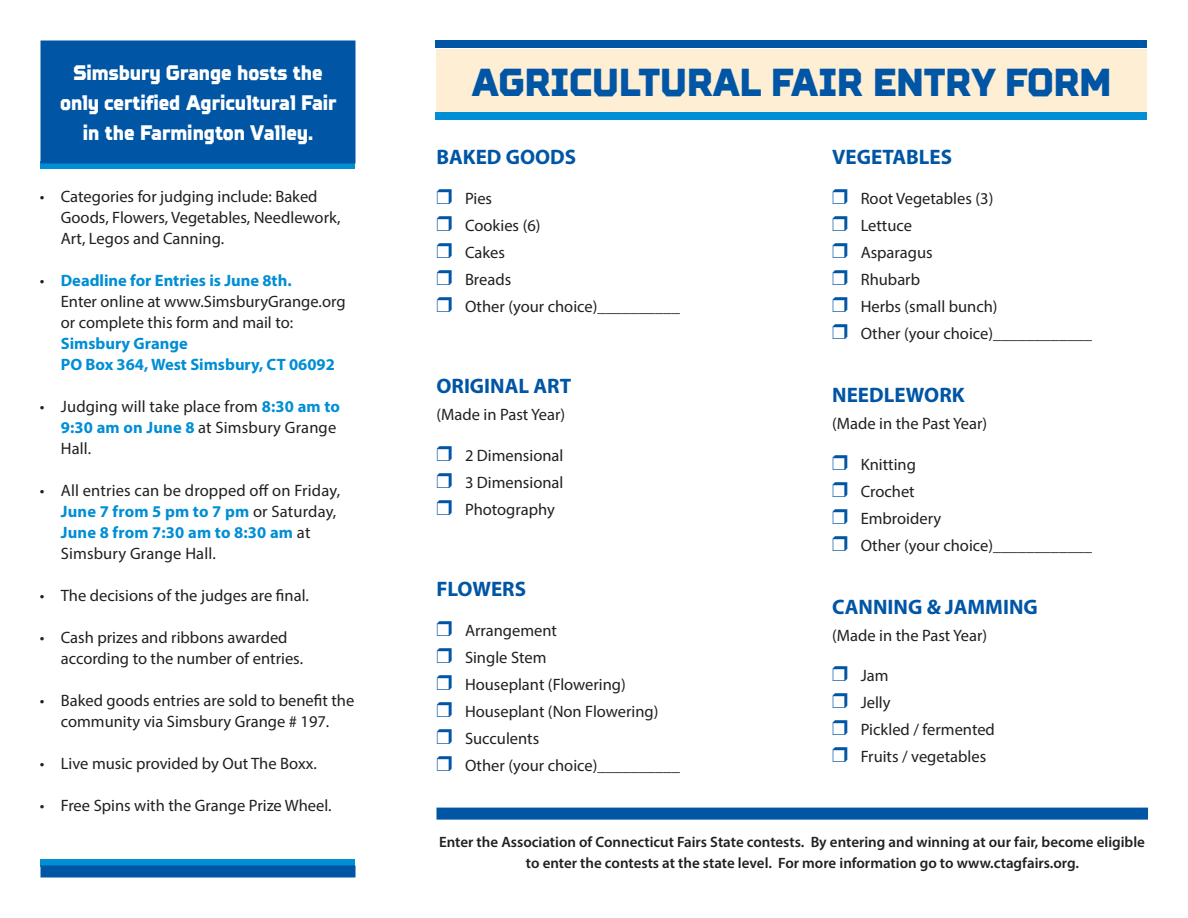
<style>
.page{position:relative;width:1188px;height:918px;background:#fff}
.page>*{position:absolute;margin:0;border:0;box-sizing:border-box;transform-origin:0 0}
.t1{font:900 39px "TT Squares";color:#0155a5;scale:.8 1}
.t2{font:900 21px/30px "TT Squares";color:#fff;text-align:center;scale:.8 1}
.t3{font:700 21px "Myriad Pro";color:#0155a5}
.t4{font:16.5px/21px "Myriad Pro";color:#231f20}
.t5{font:700 16.5px/21px "Myriad Pro";color:#008ed4}
.t6{font:600 15px/21px "Myriad Pro";color:#231f20}
.s1{font-weight:700;color:#008ed4}
.s2{font-weight:400;color:#231f20}
</style>
<div class="page">
<div style="left:436px;top:49px;width:711px;height:69px;background:#fdeed4"></div>
<div style="left:40px;top:161px;width:316px;height:8px;background:#008ed4"></div>
<div style="left:40px;top:40px;width:316px;height:124px;background:#0155a5;border:2px solid #0155a5"></div>
<div style="left:40px;top:859px;width:316px;height:8px;background:#008ed4"></div>
<div style="left:40px;top:865px;width:316px;height:13px;background:#0155a5;border:2px solid #0155a5"></div>
<div style="left:436px;top:112px;width:711px;height:8px;background:#008ed4"></div>
<div style="left:436px;top:40px;width:711px;height:8px;background:#0155a5"></div>
<div style="left:436px;top:808px;width:712px;height:12px;background:#0155a5;border:2px solid #0155a5"></div>
<p class="t2" style="left:73px;top:58px;width:313px">Simsbury Grange hosts the</p>
<p class="t2" style="left:60px;top:88px;width:347px">only certified Agricultural Fair in the Farmington Valley.</p>
<p class="t4" style="left:61px;top:186px;width:281px;text-indent:-21px">• Categories for judging include: Baked<br>Goods, Flowers, Vegetables, Needlework,<br>Art, Legos and Canning.</p>
<p class="t4" style="left:61px;top:270px;width:286px;text-indent:-21px">• <span class="s1">Deadline for Entries is June 8th.<br></span>Enter online at www.SimsburyGrange.org</p>
<p class="t5" style="left:61px;top:312px;width:276px"><span class="s2">or complete this form and mail to:<br></span>Simsbury Grange<br>PO Box 364, West Simsbury, CT 06092</p>
<p class="t4" style="left:61px;top:396px;width:281px;text-indent:-21px">• Judging will take place from <span class="s1">8:30 am to<br>9:30 am on June 8</span> at Simsbury Grange<br>Hall.</p>
<p class="t4" style="left:61px;top:480px;width:281px;text-indent:-21px">• All entries can be dropped off on Friday,<br><span class="s1">June 7 from 5 pm to 7 pm</span> or Saturday,<br><span class="s1">June 8 from 7:30 am to 8:30 am</span> at<br>Simsbury Grange Hall.</p>
<p class="t4" style="left:40px;top:585px;width:270px">• The decisions of the judges are final.</p>
<p class="t4" style="left:61px;top:627px;width:244px;text-indent:-21px">• Cash prizes and ribbons awarded according to the number of entries.</p>
<p class="t4" style="left:40px;top:690px;width:316px;text-align:center">• Baked goods entries are sold to benefit the community via Simsbury Grange # 197.</p>
<p class="t4" style="left:40px;top:753px;width:278px">• Live music provided by Out The Boxx.</p>
<p class="t4" style="left:40px;top:795px;width:293px">• Free Spins with the Grange Prize Wheel.</p>
<p class="t1" style="left:472px;top:56px;width:801px">AGRICULTURAL FAIR ENTRY FORM</p>
<p class="t3" style="left:436px;top:143px;width:141px">BAKED GOODS</p>
<p class="t4" style="left:465px;top:188px;width:29px">Pies</p>
<p class="t4" style="left:465px;top:215px;width:77px">Cookies (6)</p>
<p class="t4" style="left:465px;top:242px;width:41px">Cakes</p>
<p class="t4" style="left:465px;top:269px;width:48px">Breads</p>
<p class="t4" style="left:465px;top:296px;width:216px">Other (your choice)__________</p>
<p class="t3" style="left:436px;top:372px;width:136px">ORIGINAL ART</p>
<p class="t4" style="left:436px;top:404px;width:130px">(Made in Past Year)</p>
<p class="t4" style="left:465px;top:444px;width:100px">2 Dimensional</p>
<p class="t4" style="left:465px;top:471px;width:100px">3 Dimensional</p>
<p class="t4" style="left:465px;top:498px;width:91px">Photography</p>
<p class="t3" style="left:436px;top:575px;width:91px">FLOWERS</p>
<p class="t4" style="left:465px;top:620px;width:94px">Arrangement</p>
<p class="t4" style="left:465px;top:647px;width:83px">Single Stem</p>
<p class="t4" style="left:465px;top:674px;width:162px">Houseplant (Flowering)</p>
<p class="t4" style="left:465px;top:701px;width:195px">Houseplant (Non Flowering)</p>
<p class="t4" style="left:465px;top:728px;width:76px">Succulents</p>
<p class="t4" style="left:465px;top:755px;width:216px">Other (your choice)__________</p>
<p class="t3" style="left:832px;top:143px;width:121px">VEGETABLES</p>
<p class="t4" style="left:861px;top:188px;width:134px">Root Vegetables (3)</p>
<p class="t4" style="left:861px;top:215px;width:53px">Lettuce</p>
<p class="t4" style="left:861px;top:242px;width:73px">Asparagus</p>
<p class="t4" style="left:861px;top:269px;width:61px">Rhubarb</p>
<p class="t4" style="left:861px;top:296px;width:138px">Herbs (small bunch)</p>
<p class="t4" style="left:861px;top:323px;width:233px">Other (your choice)____________</p>
<p class="t3" style="left:832px;top:381px;width:134px">NEEDLEWORK</p>
<p class="t4" style="left:832px;top:413px;width:156px">(Made in the Past Year)</p>
<p class="t4" style="left:861px;top:453px;width:57px">Knitting</p>
<p class="t4" style="left:861px;top:480px;width:56px">Crochet</p>
<p class="t4" style="left:861px;top:507px;width:82px">Embroidery</p>
<p class="t4" style="left:861px;top:534px;width:233px">Other (your choice)____________</p>
<p class="t3" style="left:832px;top:593px;width:207px">CANNING &amp; JAMMING</p>
<p class="t4" style="left:832px;top:624px;width:156px">(Made in the Past Year)</p>
<p class="t4" style="left:861px;top:665px;width:29px">Jam</p>
<p class="t4" style="left:861px;top:692px;width:31px">Jelly</p>
<p class="t4" style="left:861px;top:719px;width:136px">Pickled / fermented</p>
<p class="t4" style="left:861px;top:746px;width:127px">Fruits / vegetables</p>
<p class="t6" style="left:526px;top:831px;width:621px;text-indent:-87px">Enter the Association of Connecticut Fairs State contests. By entering and winning at our fair, become eligible to enter the contests at the state level. For more information go to www.ctagfairs.org.</p>
</div>
